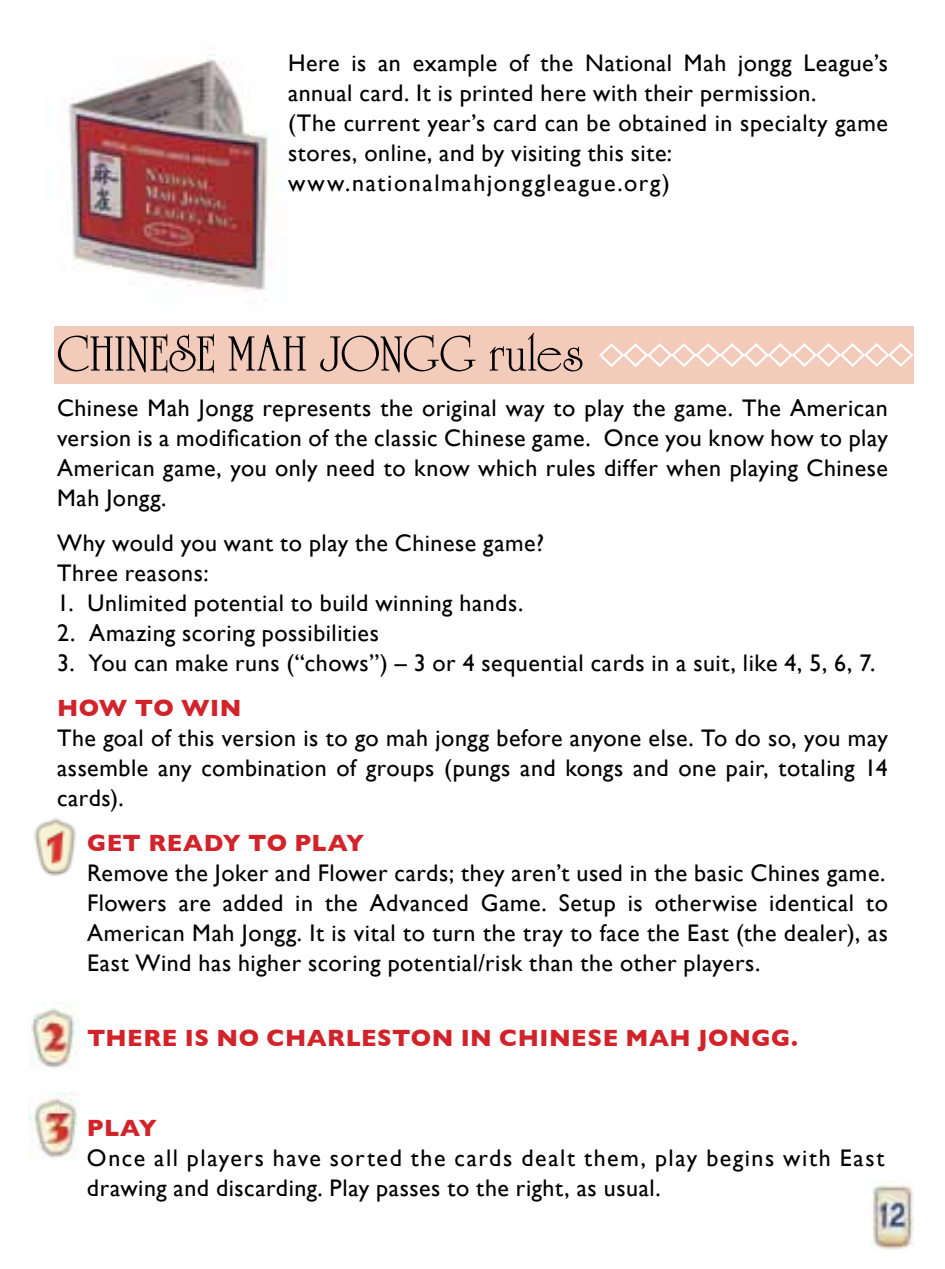
<style>
.page{position:relative;width:945px;height:1269px;background:#fff}
.page>*{position:absolute;margin:0;border:0;box-sizing:border-box;transform-origin:0 0}
.t1{font:54px "University ICG";letter-spacing:.005em;color:#000}
.t2{font:24px/30px "Gill Sans";letter-spacing:.025em;color:#000;text-align:justify}
.t3{font:24px/30px "Gill Sans";letter-spacing:.05em;color:#000}
.t4{font:700 24px "Gill Sans";letter-spacing:.02em;color:#d2232a}
</style>
<div class="page">
<img style="left:68px;top:54px;width:200px;height:247px">
<div style="left:54px;top:326px;width:859px;height:58px;background:#f2cbbb"></div>
<svg style="left:599px;top:341px;width:315px;height:28px"></svg>
<img style="left:870px;top:1180px;width:43px;height:69px">
<img style="left:34px;top:818px;width:42px;height:58px">
<img style="left:31px;top:1003px;width:47px;height:66px">
<img style="left:29px;top:1093px;width:50px;height:66px">
<p class="t2" style="left:288px;top:47px;width:601px;text-align:left">Here is an example of the National Mah jongg League’s annual card. It is printed here with their permission.<br>(The current year’s card can be obtained in specialty game stores, online, and by visiting this site: www.nationalmahjonggleague.org)</p>
<h1 class="t1" style="left:57px;top:324px;width:528px">CHINESE MAH JONGG rules</h1>
<p class="t2" style="left:57px;top:392px;width:833px">Chinese Mah Jongg represents the original way to play the game. The American version is a modification of the classic Chinese game. Once you know how to play American game, you only need to know which rules differ when playing Chinese Mah Jongg.</p>
<p class="t2" style="left:57px;top:527px;width:489px">Why would you want to play the Chinese game?<br>Three reasons:</p>
<p class="t2" style="left:57px;top:587px;width:468px">1. Unlimited potential to build winning hands.</p>
<p class="t2" style="left:57px;top:617px;width:323px">2. Amazing scoring possibilities</p>
<p class="t2" style="left:57px;top:647px;width:820px">3. You can make runs (“chows”) – 3 or 4 sequential cards in a suit, like 4, 5, 6, 7.</p>
<p class="t4" style="left:57px;top:693px;width:186px">HOW TO WIN</p>
<p class="t2" style="left:57px;top:722px;width:832px">The goal of this version is to go mah jongg before anyone else. To do so, you may assemble any combination of groups (pungs and kongs and one pair, totaling 14 cards).</p>
<p class="t4" style="left:57px;top:828px;width:309px">1. GET READY TO PLAY</p>
<p class="t2" style="left:87px;top:857px;width:802px">Remove the Joker and Flower cards; they aren’t used in the basic Chines game.<br>Flowers are added in the Advanced Game. Setup is otherwise identical to American Mah Jongg. It is vital to turn the tray to face the East (the dealer), as East Wind has higher scoring potential/risk than the other players.</p>
<p class="t4" style="left:87px;top:1023px;width:449px">THERE IS NO CHARLESTON IN CHINESE</p>
<p class="t4" style="left:626px;top:1023px;width:104px">MAH JONGG</p>
<p class="t4" style="left:791px;top:1023px;width:8px">.</p>
<p class="t4" style="left:87px;top:1113px;width:71px">PLAY</p>
<p class="t3" style="left:87px;top:1142px;width:799px">Once all players have sorted the cards dealt them, play begins with East drawing and discarding. Play passes to the right, as usual.</p>
</div>
